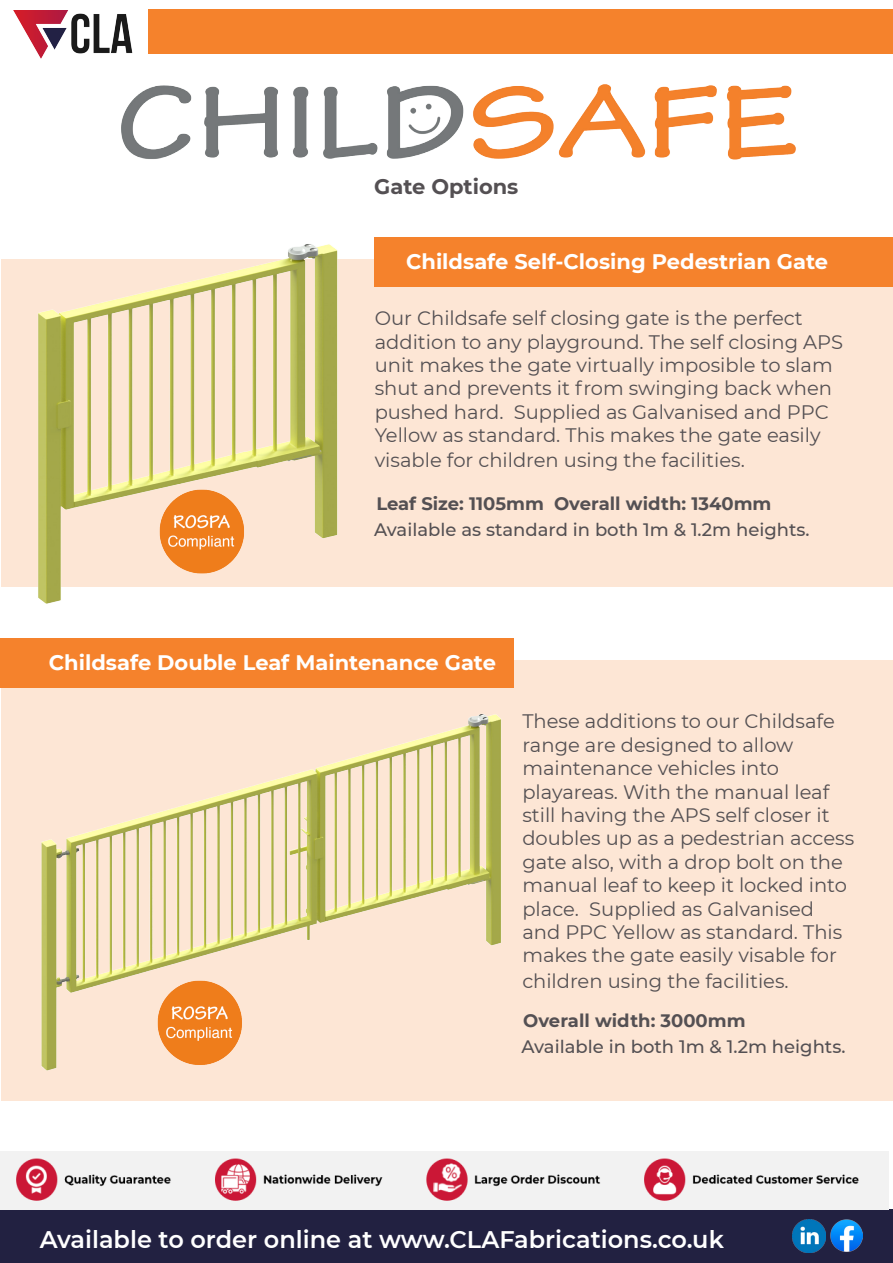
<style>
.page{position:relative;width:893px;height:1263px;background:#fff}
.page>*{position:absolute;margin:0;border:0;box-sizing:border-box;transform-origin:0 0}
.t1{font:600 24px "Montserrat";color:#fff}
.t2{font:700 21px "Montserrat";color:#fff}
.t3{font:700 21px "Montserrat";color:#545053}
.t4{font:19.5px/23.4px "Montserrat";color:#545053}
.t5{font:500 18px "Montserrat";color:#545053}
.t6{font:700 18px "Montserrat";color:#545053}
</style>
<div class="page">
<div style="left:2px;top:660px;width:891px;height:440px;background:#fde6d5"></div>
<div style="left:1px;top:260px;width:891px;height:327px;background:#fde6d5"></div>
<div style="left:374px;top:237px;width:519px;height:50px;background:#f5822c"></div>
<div style="left:0;top:1209px;width:893px;height:53px;background:#222141"></div>
<img style="left:830px;top:1219px;width:32px;height:32px">
<img style="left:793px;top:1220px;width:32px;height:32px">
<img style="left:0;top:1151px;width:889px;height:58px">
<img style="left:14px;top:11px;width:116px;height:48px">
<img style="left:113px;top:35px;width:683px;height:125px">
<div style="left:148px;top:9px;width:745px;height:45px;background:#f5822c"></div>
<img style="left:21px;top:244px;width:326px;height:360px">
<div style="left:0;top:639px;width:514px;height:49px;background:#f5822c"></div>
<img style="left:41px;top:714px;width:460px;height:357px">
<img style="left:151px;top:481px;width:98px;height:96px">
<img style="left:149px;top:972px;width:103px;height:99px">
<p class="t3" style="left:374px;top:171px;width:146px">Gate Options</p>
<p class="t2" style="left:406px;top:246px;width:423px">Childsafe Self-Closing Pedestrian Gate</p>
<p class="t4" style="left:375px;top:306px;width:470px">Our Childsafe self closing gate is the perfect addition to any playground. The self closing APS unit makes the gate virtually imposible to slam shut and prevents it from swinging back when pushed hard. Supplied as Galvanised and PPC Yellow as standard. This makes the gate easily</p>
<p class="t4" style="left:375px;top:448px;width:372px">visable for children using the facilities.</p>
<p class="t6" style="left:376px;top:491px;width:397px">Leaf Size: 1105mm Overall width: 1340mm</p>
<p class="t5" style="left:374px;top:517px;width:437px">Available as standard in both 1m &amp; 1.2m heights.</p>
<p class="t2" style="left:49px;top:648px;width:449px">Childsafe Double Leaf Maintenance Gate</p>
<p class="t4" style="left:522px;top:709px;width:333px">These additions to our Childsafe range are designed to allow maintenance vehicles into playareas. With the manual leaf still having the APS self closer it doubles up as a pedestrian access gate also, with a drop bolt on the manual leaf to keep it locked into place. Supplied as Galvanised and PPC Yellow as standard. This makes the gate easily visable for</p>
<p class="t4" style="left:522px;top:968px;width:268px">children using the facilities.</p>
<p class="t6" style="left:523px;top:1008px;width:224px">Overall width: 3000mm</p>
<p class="t5" style="left:521px;top:1034px;width:325px">Available in both 1m &amp; 1.2m heights.</p>
<p class="t1" style="left:40px;top:1222px;width:686px">Available to order online at www.CLAFabrications.co.uk</p>
</div>
